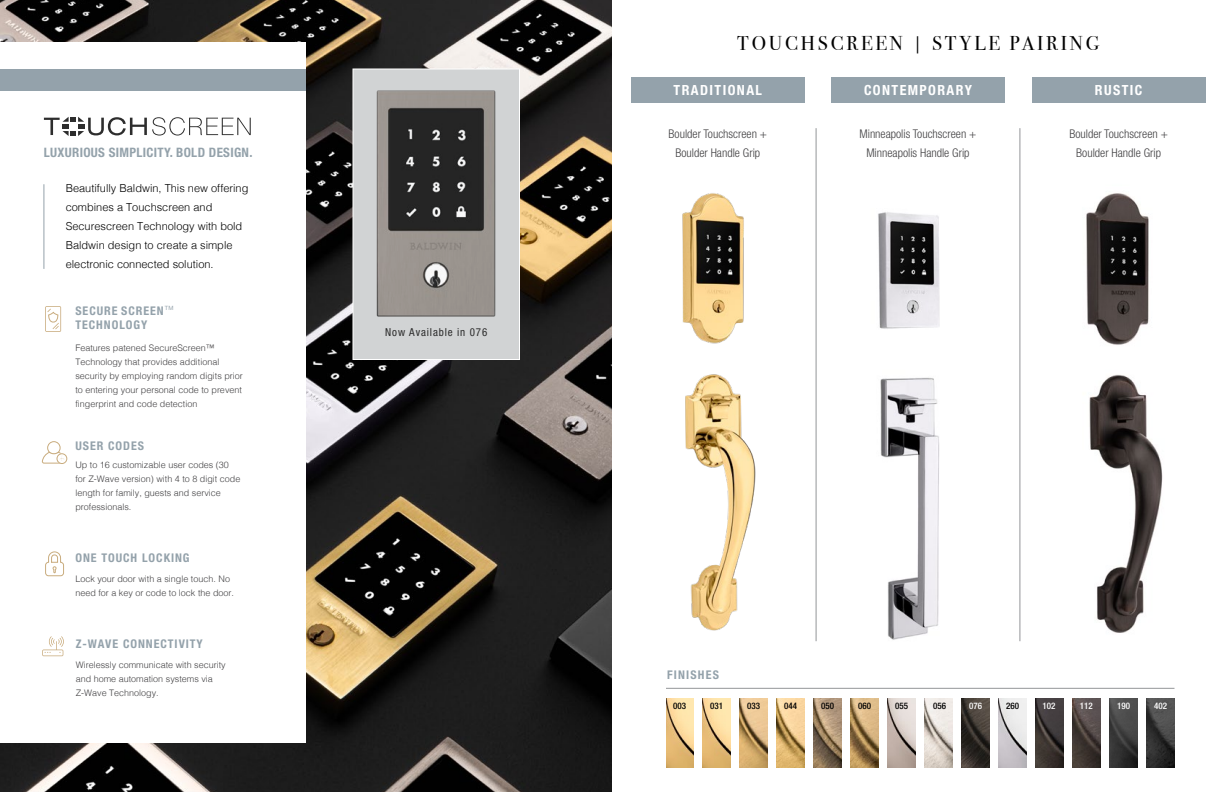
<style>
.page{position:relative;width:1224px;height:792px;background:#fff}
.page>*{position:absolute;margin:0;border:0;box-sizing:border-box;transform-origin:0 0}
.t1{font:20px "Bodoni Svty Two ITCTT";letter-spacing:.14em;color:#000}
.t2{font:700 condensed 14px "Helvetica Neue LT Std";letter-spacing:.1em;color:#fff}
.t3{font:700 condensed 13px "Helvetica Neue LT Std";letter-spacing:.025em;color:#94a2ab}
.t4{font:300 condensed 12px/19px "Helvetica Neue LT Std";color:#414042;text-align:center}
.t5{font:700 condensed 12px/14.4px "Helvetica Neue LT Std";letter-spacing:.08em;color:#94a2ab}
.t6{font:700 condensed 12px "Helvetica Neue LT Std";letter-spacing:.1em;color:#94a2ab}
.t7{font:300 11px/19px "Helvetica";color:#000}
.t8{font:condensed 11px "Helvetica Neue LT Std";letter-spacing:.08em;color:#2d2d2d}
.t9{font:300 9px/14px "Helvetica";color:#414042}
.t10{font:500 condensed 9px "Helvetica Neue LT Std";color:#000}
.t11{font:500 condensed 9px "Helvetica Neue LT Std";color:#fff}
</style>
<div class="page">
<div style="left:631px;top:78px;width:173px;height:25px;background:#94a2ab"></div>
<img style="left:0;top:0;width:612px;height:792px">
<hr style="left:816px;top:128px;width:1px;height:513px;background:#939598">
<hr style="left:1020px;top:128px;width:1px;height:513px;background:#939598">
<div style="left:0;top:42px;width:306px;height:700px;background:#fff"></div>
<img style="left:666px;top:698px;width:28px;height:70px">
<img style="left:740px;top:698px;width:28px;height:70px">
<img style="left:814px;top:698px;width:28px;height:70px">
<img style="left:888px;top:698px;width:28px;height:70px">
<img style="left:703px;top:698px;width:28px;height:70px">
<img style="left:777px;top:698px;width:28px;height:70px">
<img style="left:851px;top:698px;width:28px;height:70px">
<img style="left:925px;top:698px;width:28px;height:70px">
<img style="left:962px;top:698px;width:28px;height:70px">
<img style="left:999px;top:698px;width:28px;height:70px">
<img style="left:1036px;top:698px;width:28px;height:70px">
<img style="left:1110px;top:698px;width:28px;height:70px">
<img style="left:1073px;top:698px;width:28px;height:70px">
<img style="left:1147px;top:698px;width:27px;height:70px">
<img style="left:682px;top:193px;width:74px;height:438px">
<img style="left:878px;top:212px;width:62px;height:428px">
<hr style="left:666px;top:688px;width:508px;height:1px;background:#939598">
<img style="left:1086px;top:193px;width:77px;height:440px">
<div style="left:831px;top:78px;width:174px;height:25px;background:#94a2ab"></div>
<div style="left:1032px;top:78px;width:173px;height:25px;background:#94a2ab"></div>
<div style="left:0;top:69px;width:306px;height:21px;background:#94a2ab"></div>
<svg style="left:44px;top:117px;width:207px;height:19px"></svg>
<hr style="left:43px;top:184px;width:1px;height:85px;background:#94a2ab">
<svg style="left:45px;top:306px;width:16px;height:26px"></svg>
<svg style="left:45px;top:551px;width:19px;height:26px"></svg>
<div style="left:47px;top:441px;width:14px;height:14px;border:1px solid #c9ac7e;border-radius:50%"></div>
<svg style="left:41px;top:451px;width:26px;height:13px"></svg>
<div style="left:57px;top:453px;width:10px;height:11px;border:1px solid #c9ac7e;border-radius:50%"></div>
<svg style="left:42px;top:636px;width:22px;height:20px"></svg>
<div style="left:352px;top:69px;width:168px;height:291px;background:#d1d3d4;border:1px solid #fff"></div>
<img style="left:376px;top:91px;width:120px;height:226px">
<h3 class="t3" style="left:44px;top:144px;width:210px">LUXURIOUS SIMPLICITY. BOLD DESIGN.</h3>
<p class="t7" style="left:66px;top:178px;width:184px">Beautifully Baldwin, This new offering combines a Touchscreen and Securescreen Technology with bold Baldwin design to create a simple electronic connected solution.</p>
<h3 class="t5" style="left:75px;top:303px;width:100px">SECURE SCREEN<sup>TM<br></sup>TECHNOLOGY</h3>
<p class="t9" style="left:75px;top:340px;width:169px">Features patened SecureScreen™ Technology that provides additional security by employing random digits prior to entering your personal code to prevent fingerprint and code detection</p>
<h3 class="t5" style="left:75px;top:438px;width:70px">USER CODES</h3>
<p class="t9" style="left:75px;top:458px;width:167px">Up to 16 customizable user codes (30 for Z-Wave version) with 4 to 8 digit code length for family, guests and service professionals.</p>
<h3 class="t5" style="left:75px;top:550px;width:116px">ONE TOUCH LOCKING</h3>
<p class="t9" style="left:75px;top:571px;width:160px">Lock your door with a single touch. No need for a key or code to lock the door.</p>
<h3 class="t5" style="left:76px;top:636px;width:129px">Z-WAVE CONNECTIVITY</h3>
<p class="t9" style="left:76px;top:658px;width:152px">Wirelessly communicate with security and home automation systems via<br>Z-Wave Technology.</p>
<p class="t8" style="left:385px;top:326px;width:104px">Now Available in 076</p>
<h1 class="t1" style="left:737px;top:27px;width:363px">TOUCHSCREEN | STYLE PAIRING</h1>
<h2 class="t2" style="left:674px;top:81px;width:90px">TRADITIONAL</h2>
<h2 class="t2" style="left:864px;top:81px;width:109px">CONTEMPORARY</h2>
<h2 class="t2" style="left:1095px;top:81px;width:49px">RUSTIC</h2>
<h3 class="t4" style="left:669px;top:124px;width:100px">Boulder Touchscreen +<br>Boulder Handle Grip</h3>
<h3 class="t4" style="left:860px;top:124px;width:118px">Minneapolis Touchscreen +<br>Minneapolis Handle Grip</h3>
<h3 class="t4" style="left:1069px;top:124px;width:100px">Boulder Touchscreen +<br>Boulder Handle Grip</h3>
<h3 class="t6" style="left:667px;top:667px;width:53px">FINISHES</h3>
<p class="t10" style="left:673px;top:701px;width:14px">003</p>
<p class="t10" style="left:710px;top:701px;width:14px">031</p>
<p class="t10" style="left:747px;top:701px;width:14px">033</p>
<p class="t10" style="left:784px;top:701px;width:14px">044</p>
<p class="t10" style="left:821px;top:701px;width:14px">050</p>
<p class="t10" style="left:858px;top:701px;width:14px">060</p>
<p class="t10" style="left:895px;top:701px;width:14px">055</p>
<p class="t10" style="left:933px;top:701px;width:14px">056</p>
<p class="t11" style="left:969px;top:701px;width:14px">076</p>
<p class="t10" style="left:1006px;top:701px;width:14px">260</p>
<p class="t11" style="left:1043px;top:701px;width:14px">102</p>
<p class="t11" style="left:1080px;top:701px;width:14px">112</p>
<p class="t11" style="left:1117px;top:701px;width:14px">190</p>
<p class="t11" style="left:1154px;top:701px;width:14px">402</p>
</div>
